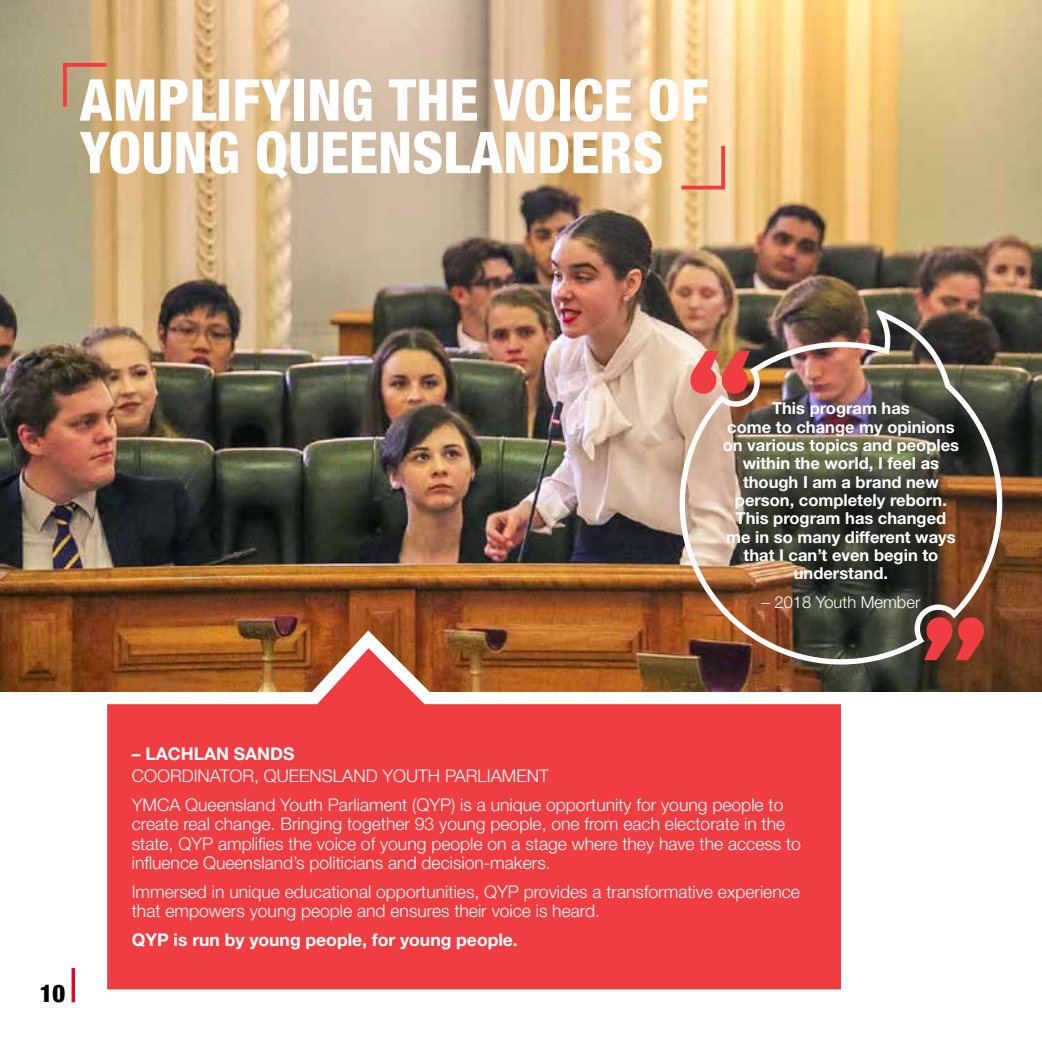
<style>
.page{position:relative;width:1042px;height:1042px;background:#fff}
.page>*{position:absolute;margin:0;border:0;box-sizing:border-box;transform-origin:0 0}
.t1{font:800 condensed 57.75px/52.5px "Helvetica Neue LT Std";color:#fff}
.t2{font:900 condensed 24.5px "Helvetica Neue";color:#000}
.t3{font:300 17.5px/19.2px "Helvetica Neue LT Std";color:#fff}
.t4{font:700 17.5px "Helvetica Neue LT Std";color:#fff}
.t5{font:700 16.45px/18.4px "Helvetica Neue LT Std";color:#fff;text-align:center}
.t6{font:300 16.45px "Helvetica Neue LT Std";color:#fff}
</style>
<div class="page">
<hr style="left:72px;top:968px;width:3px;height:34px;background:#ea0029">
<img style="left:0;top:0;width:1042px;height:691px">
<svg style="left:61px;top:61px;width:50px;height:50px;background:#c49973"></svg>
<svg style="left:677px;top:142px;width:50px;height:49px;background:#f1bb8e"></svg>
<svg style="left:89px;top:621px;width:770px;height:369px;background:#e14e4a"></svg>
<img style="left:679px;top:310px;width:323px;height:354px">
<svg style="left:690px;top:351px;width:60px;height:43px;background:#dc6359"></svg>
<svg style="left:924px;top:617px;width:60px;height:43px;background:#b43a34"></svg>
<h1 class="t1" style="left:79px;top:73px;width:630px">AMPLIFYING THE VOICE OF<br>YOUNG QUEENSLANDERS</h1>
<h2 class="t2" style="left:40px;top:973px;width:27px">10</h2>
<p class="t5" style="left:723px;top:399px;width:238px">This program has<br>come to change my opinions on various topics and peoples within the world, I feel as though I am a brand new person, completely reborn.<br>This program has changed me in so many different ways that I can’t even begin to understand.</p>
<p class="t6" style="left:761px;top:592px;width:160px">– 2018 Youth Member</p>
<p class="t4" style="left:132px;top:743px;width:164px">– LACHLAN SANDS</p>
<p class="t3" style="left:132px;top:760px;width:653px;line-height:29.2px">COORDINATOR, QUEENSLAND YOUTH PARLIAMENT<br>YMCA Queensland Youth Parliament (QYP) is a unique opportunity for young people to</p>
<p class="t3" style="left:132px;top:814px;width:671px">create real change. Bringing together 93 young people, one from each electorate in the state, QYP amplifies the voice of young people on a stage where they have the access to influence Queensland’s politicians and decision-makers.</p>
<p class="t3" style="left:132px;top:882px;width:670px">Immersed in unique educational opportunities, QYP provides a transformative experience that empowers young people and ensures their voice is heard.</p>
<p class="t4" style="left:132px;top:929px;width:387px">QYP is run by young people, for young people.</p>
</div>
